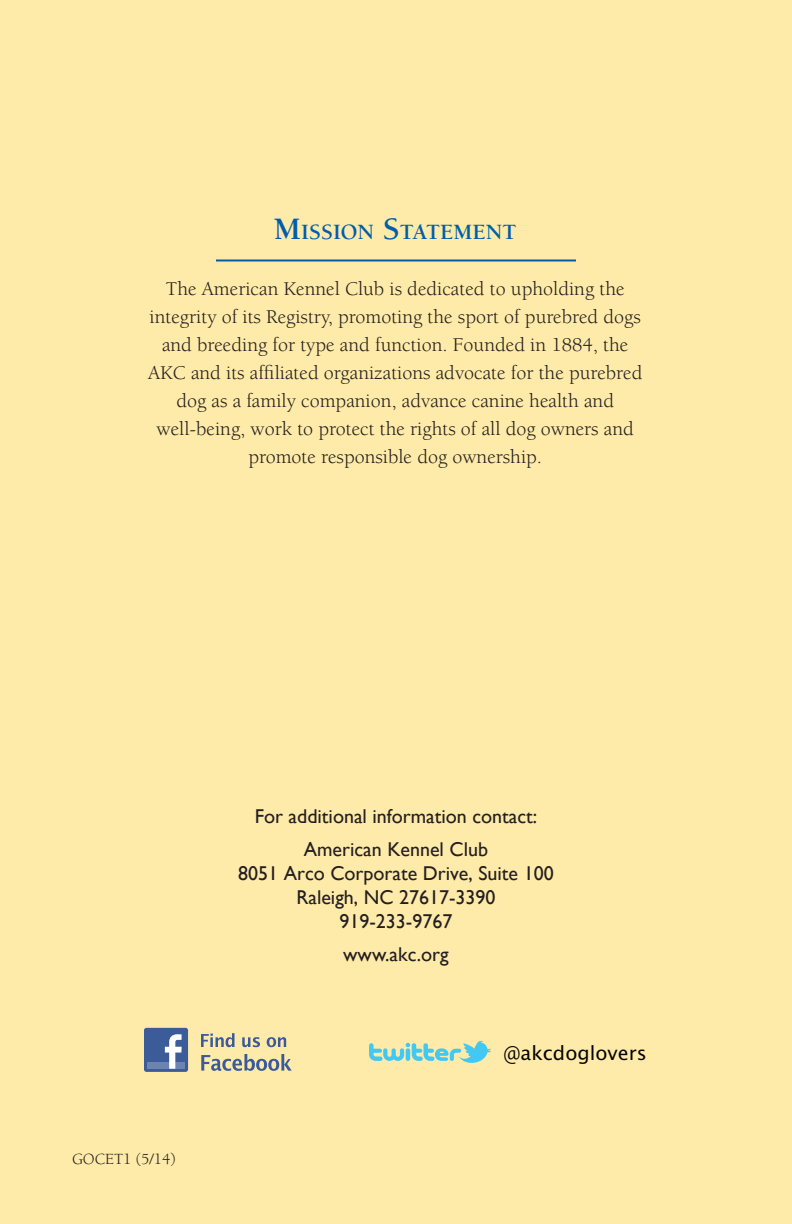
<style>
.page{position:relative;width:792px;height:1224px;background:#ffeba9}
.page>*{position:absolute;margin:0;border:0;box-sizing:border-box;transform-origin:0 0}
.t1{font:700 22.4px "Berkeley";color:#015dab}
.t2{font:20px/28px "Berkeley";color:#231f20;text-align:center}
.t3{font:20px "Gill Sans";color:#231f20}
.t4{font:19.4px "Lucida Grande";color:#040503}
.t5{font:16px "Berkeley";color:#231f20}
.s1{font-size:32px}
</style>
<div class="page">
<hr style="left:216px;top:260px;width:360px;height:2px;background:#015dab">
<div style="left:144px;top:1028px;width:44px;height:44px;background:#3b5b99;border-radius:3px"></div>
<div style="left:147px;top:1062px;width:38px;height:7px;background:#6d84b3"></div>
<svg style="left:165px;top:1034px;width:17px;height:35px"></svg>
<svg style="left:201px;top:1033px;width:34px;height:14px"></svg>
<svg style="left:242px;top:1037px;width:18px;height:10px"></svg>
<svg style="left:267px;top:1037px;width:19px;height:10px"></svg>
<svg style="left:201px;top:1054px;width:91px;height:17px"></svg>
<svg style="left:369px;top:1041px;width:122px;height:22px"></svg>
<p class="t1" style="left:274px;top:220px;width:244px"><span class="s1">M</span>ISSION <span class="s1">S</span>TATEMENT</p>
<p class="t2" style="left:148px;top:275px;width:496px">The American Kennel Club is dedicated to upholding the integrity of its Registry, promoting the sport of purebred dogs and breeding for type and function. Founded in 1884, the AKC and its affiliated organizations advocate for the purebred dog as a family companion, advance canine health and well-being, work to protect the rights of all dog owners and promote responsible dog ownership.</p>
<p class="t3" style="left:255px;top:805px;width:284px">For additional information contact:</p>
<p class="t3" style="left:304px;top:838px;width:186px">American Kennel Club</p>
<p class="t3" style="left:238px;top:862px;width:317px">8051 Arco Corporate Drive, Suite 100</p>
<p class="t3" style="left:296px;top:886px;width:201px">Raleigh, NC 27617-3390</p>
<p class="t3" style="left:340px;top:910px;width:114px">919-233-9767</p>
<p class="t3" style="left:343px;top:943px;width:107px">www.akc.org</p>
<p class="t5" style="left:72px;top:1150px;width:105px">GOCET1 (5/14)</p>
<p class="t4" style="left:504px;top:1042px;width:145px">@akcdoglovers</p>
</div>
